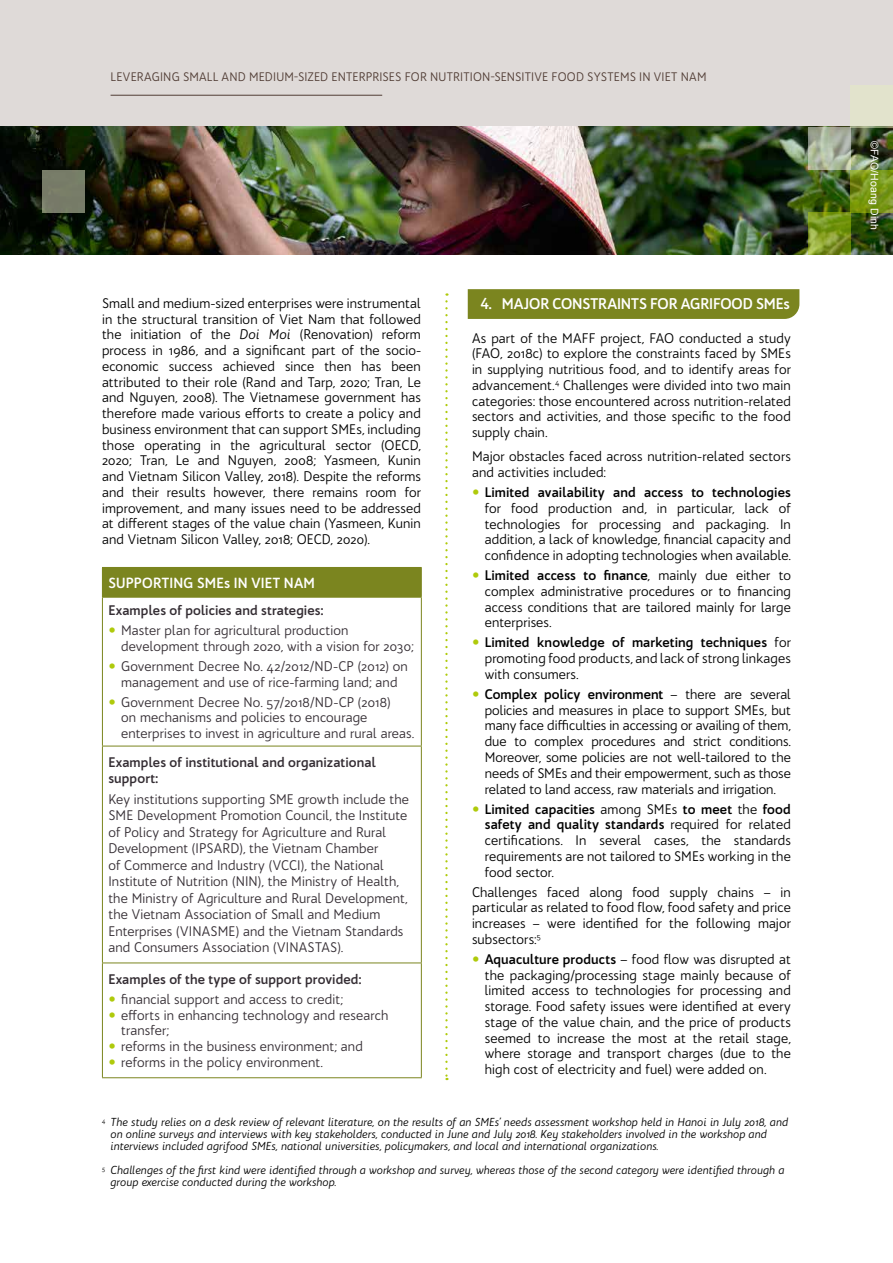
<style>
.page{position:relative;width:893px;height:1263px;background:#fff}
.page>*{position:absolute;margin:0;border:0;box-sizing:border-box;transform-origin:0 0}
.Titolo2{font:700 15px "Bw Quinta Pro";letter-spacing:-.005em;color:#fff}
.Nota{font:700 14.25px "Bw Quinta Pro";letter-spacing:.015em;color:#fff}
.Titolo2-2{font:13.5px/15.8px "Bw Quinta Pro";letter-spacing:.005em;color:#000;text-align:justify}
.Nota-2{font:13.5px/16.5px "Bw Quinta Pro";letter-spacing:.005em;color:#342d33}
.Nota-3{font:700 13.5px/16.5px "Bw Quinta Pro";letter-spacing:.005em;color:#342d33}
.Titolo2-3{font:12px "Bw Quinta Pro";letter-spacing:.02em;color:#513d35}
.t1{font:italic 11.25px/12px "Bw Quinta Pro";color:#000}
.Titolo2-4{font:10.5px "Arial";letter-spacing:.015em;color:#fff}
.s1{font-style:italic}
.s2{font-weight:700}
</style>
<div class="page">
<div style="left:0;top:0;width:893px;height:128px;background:#dfdad8"></div>
<hr style="left:111px;top:95px;width:271px;height:1px;background:#513d35">
<svg style="left:445px;top:293px;width:3px;height:787px"></svg>
<svg style="left:468px;top:289px;width:331px;height:30px;background:#7c8621"></svg>
<div style="left:102px;top:567px;width:319px;height:30px;background:#7b851f"></div>
<hr style="left:102px;top:567px;width:320px;height:1px;background:#7b851f">
<svg style="left:421px;top:568px;width:1px;height:29px"></svg>
<hr style="left:102px;top:746px;width:320px;height:1px;background:#7b851f">
<hr style="left:102px;top:746px;width:1px;height:216px;background:#7b851f">
<hr style="left:421px;top:746px;width:1px;height:216px;background:#7b851f">
<hr style="left:102px;top:597px;width:320px;height:1px;background:#7b851f">
<hr style="left:102px;top:598px;width:1px;height:148px;background:#7b851f">
<hr style="left:421px;top:598px;width:1px;height:148px;background:#7b851f">
<hr style="left:102px;top:962px;width:320px;height:1px;background:#7b851f">
<hr style="left:102px;top:963px;width:1px;height:114px;background:#7b851f">
<hr style="left:421px;top:963px;width:1px;height:114px;background:#7b851f">
<hr style="left:102px;top:1077px;width:320px;height:1px;background:#7b851f">
<img style="left:0;top:126px;width:893px;height:128px">
<svg style="left:0;top:213px;width:43px;height:42px;background:#050e03"></svg>
<div style="left:43px;top:170px;width:42px;height:43px;background:#777c68"></div>
<svg style="left:808px;top:128px;width:42px;height:42px;background:#aab39d"></svg>
<svg style="left:850px;top:170px;width:43px;height:43px;background:#799518"></svg>
<div style="left:850px;top:85px;width:43px;height:43px;background:#e2e3cc"></div>
<svg style="left:808px;top:213px;width:42px;height:42px;background:#7e9924"></svg>
<p class="Titolo2-3" style="left:111px;top:69px;width:597px">LEVERAGING SMALL AND MEDIUM-SIZED ENTERPRISES FOR NUTRITION-SENSITIVE FOOD SYSTEMS IN VIET NAM</p>
<p class="Titolo2-2" style="left:102px;top:295px;width:320px">Small and medium-sized enterprises were instrumental in the structural transition of Viet Nam that followed the initiation of the <span class="s1">Doi Moi</span> (Renovation) reform process in 1986, and a significant part of the socio&shy;economic success achieved since then has been attributed to their role (Rand and Tarp, 2020; Tran, Le and Nguyen, 2008). The Vietnamese government has therefore made various efforts to create a policy and business environment that can support SMEs, including those operating in the agricultural sector (OECD, 2020; Tran, Le and Nguyen, 2008; Yasmeen, Kunin and Vietnam Silicon Valley, 2018). Despite the reforms and their results however, there remains room for improvement, and many issues need to be addressed at different stages of the value chain (Yasmeen, Kunin and Vietnam Silicon Valley, 2018; OECD, 2020).</p>
<p class="Nota" style="left:108px;top:574px;width:208px">SUPPORTING SMEs IN VIET NAM</p>
<p class="Nota-3" style="left:108px;top:602px;width:217px">Examples of policies and strategies:</p>
<p class="Nota-2" style="left:121px;top:622px;width:294px;line-height:15.8px">Master plan for agricultural production development through 2020, with a vision for 2030;</p>
<p class="Nota-2" style="left:121px;top:658px;width:288px;line-height:15.8px">Government Decree No. 42/2012/ND-CP (2012) on management and use of rice-farming land; and</p>
<p class="Nota-2" style="left:121px;top:694px;width:294px;line-height:15.8px">Government Decree No. 57/2018/ND-CP (2018)<br>on mechanisms and policies to encourage enterprises to invest in agriculture and rural areas.</p>
<p class="Nota-3" style="left:108px;top:754px;width:269px">Examples of institutional and organizational support:</p>
<p class="Nota-2" style="left:108px;top:791px;width:302px">Key institutions supporting SME growth include the SME Development Promotion Council, the Institute of Policy and Strategy for Agriculture and Rural Development (IPSARD), the Vietnam Chamber<br>of Commerce and Industry (VCCI), the National Institute of Nutrition (NIN), the Ministry of Health, the Ministry of Agriculture and Rural Development, the Vietnam Association of Small and Medium Enterprises (VINASME) and the Vietnam Standards and Consumers Association (VINASTAS).</p>
<p class="Nota-3" style="left:108px;top:971px;width:254px">Examples of the type of support provided:</p>
<p class="Nota-2" style="left:121px;top:991px;width:223px">financial support and access to credit;</p>
<p class="Nota-2" style="left:121px;top:1007px;width:269px;line-height:15.8px">efforts in enhancing technology and research transfer;</p>
<p class="Nota-2" style="left:121px;top:1038px;width:243px">reforms in the business environment; and</p>
<p class="Nota-2" style="left:121px;top:1054px;width:203px">reforms in the policy environment.</p>
<p class="Titolo2" style="left:480px;top:294px;width:311px">4. MAJOR CONSTRAINTS FOR AGRIFOOD SMEs</p>
<p class="Titolo2-2" style="left:472px;top:330px;width:320px">As part of the MAFF project, FAO conducted a study (FAO, 2018c) to explore the constraints faced by SMEs in supplying nutritious food, and to identify areas for advancement.<sup>4</sup> Challenges were divided into two main categories: those encountered across nutrition-related sectors and activities, and those specific to the food supply chain.</p>
<p class="Titolo2-2" style="left:472px;top:449px;width:320px">Major obstacles faced across nutrition-related sectors and activities included:</p>
<p class="Titolo2-2" style="left:485px;top:484px;width:308px"><span class="s2">Limited availability and access to technologies </span>for food production and, in particular, lack of technologies for processing and packaging. In addition, a lack of knowledge, financial capacity and confidence in adopting technologies when available.</p>
<p class="Titolo2-2" style="left:485px;top:567px;width:308px"><span class="s2">Limited access to finance</span>, mainly due either to complex administrative procedures or to financing access conditions that are tailored mainly for large enterprises.</p>
<p class="Titolo2-2" style="left:485px;top:635px;width:308px"><span class="s2">Limited knowledge of marketing techniques</span> for promoting food products, and lack of strong linkages with consumers.</p>
<p class="Titolo2-2" style="left:485px;top:686px;width:308px"><span class="s2">Complex policy environment</span> – there are several policies and measures in place to support SMEs, but many face difficulties in accessing or availing of them, due to complex procedures and strict conditions.<br>Moreover, some policies are not well-tailored to the needs of SMEs and their empowerment, such as those related to land access, raw materials and irrigation.</p>
<p class="Titolo2-2" style="left:485px;top:801px;width:308px"><span class="s2">Limited capacities</span> among SMEs <span class="s2">to meet</span> the <span class="s2">food safety and quality standards</span> required for related certifications. In several cases, the standards requirements are not tailored to SMEs working in the food sector.</p>
<p class="Titolo2-2" style="left:472px;top:884px;width:320px">Challenges faced along food supply chains – in particular as related to food flow, food safety and price increases – were identified for the following major subsectors:<sup>5</sup></p>
<p class="Titolo2-2" style="left:485px;top:951px;width:308px"><span class="s2">Aquaculture products</span> – food flow was disrupted at the packaging/processing stage mainly because of limited access to technologies for processing and storage. Food safety issues were identified at every stage of the value chain, and the price of products seemed to increase the most at the retail stage, where storage and transport charges (due to the high cost of electricity and fuel) were added on.</p>
<p class="t1" style="left:111px;top:1116px;width:679px;text-indent:-9px"><sup>4</sup> The study relies on a desk review of relevant literature, on the results of an SMEs’ needs assessment workshop held in Hanoi in July 2018, and on online surveys and interviews with key stakeholders, conducted in June and July 2018. Key stakeholders involved in the workshop and interviews included agrifood SMEs, national universities, policymakers, and local and international organizations.</p>
<p class="t1" style="left:111px;top:1164px;width:675px;text-indent:-9px"><sup>5</sup> Challenges of the first kind were identified through a workshop and survey, whereas those of the second category were identified through a group exercise conducted during the workshop.</p>
<p class="Titolo2-4" style="left:881px;top:141px;width:91px;rotate:90deg">©FAO/Hoang Dinh</p>
</div>
